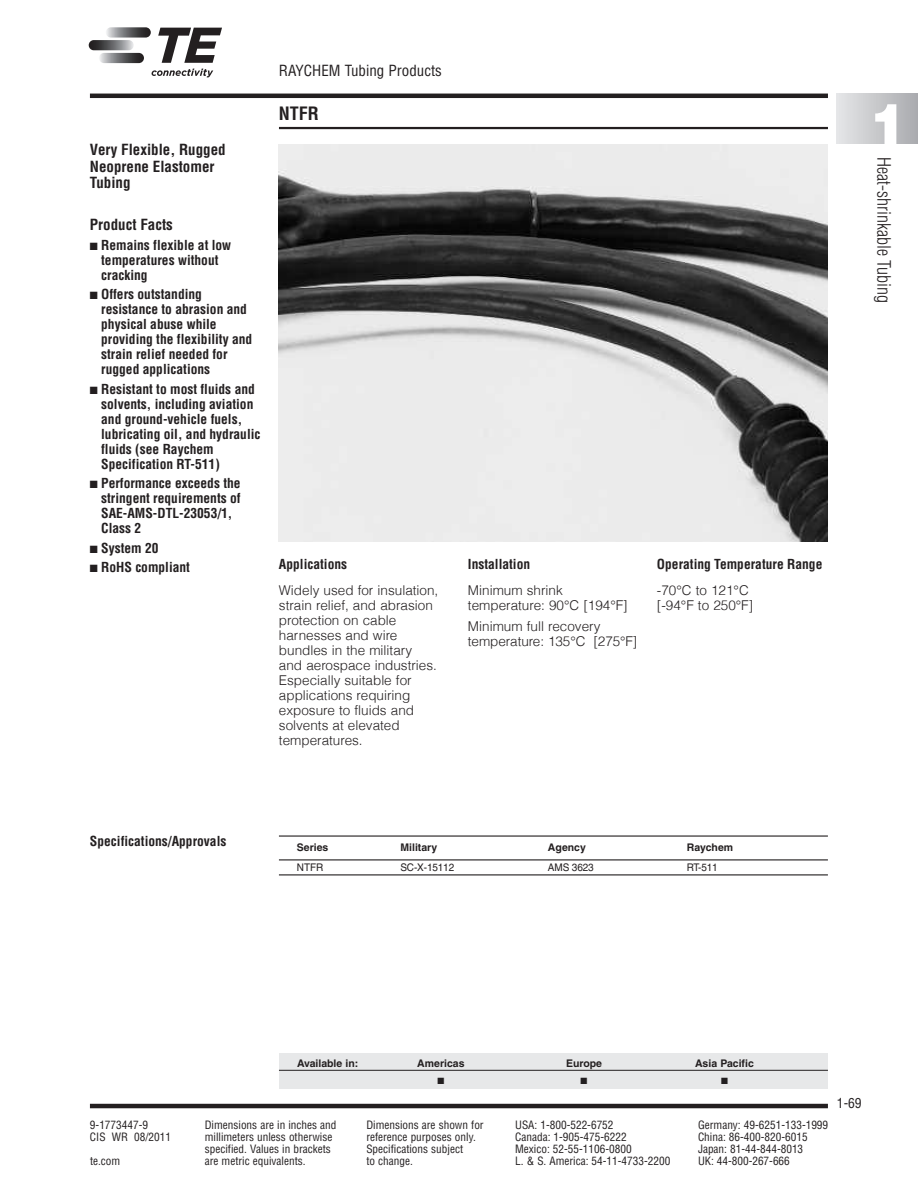
<style>
.page{position:relative;width:918px;height:1188px;background:#fff}
.page>*{position:absolute;margin:0;border:0;box-sizing:border-box;transform-origin:0 0}
.t1{font:900 57px "Helvetica";color:#fff}
.t2{font:300 condensed 18px "Helvetica";color:#231f20}
.t3{font:700 condensed 18px "Helvetica";color:#231f20}
.t4{font:700 condensed 15px/16.5px "Helvetica";color:#231f20}
.t5{font:condensed 15px "Helvetica";color:#231f20}
.t6{font:700 condensed 13.5px/15px "Helvetica";color:#231f20}
.t7{font:300 13.5px/15px "Helvetica";color:#231f20}
.t8{font:condensed 13.5px "Helvetica";color:#231f20}
.t9{font:condensed 11.25px "Helvetica";color:#231f20}
.t10{font:700 10.5px "Helvetica";color:#231f20}
.t11{font:10.5px "Helvetica";letter-spacing:-.01em;color:#231f20;scale:.95 1}
.t12{font:9px "Zapf Dingbats";color:#231f20}
</style>
<div class="page">
<hr style="left:279px;top:127px;width:549px;height:2px;background:#231f20">
<hr style="left:90px;top:94px;width:738px;height:4px;background:#231f20">
<hr style="left:90px;top:1104px;width:738px;height:4px;background:#231f20">
<div style="left:837px;top:94px;width:81px;height:49px;background:linear-gradient(to right,#e5e6e7,#a9aaae)"></div>
<svg style="left:106px;top:27px;width:45px;height:11px"></svg>
<svg style="left:99px;top:53px;width:45px;height:10px"></svg>
<svg style="left:89px;top:40px;width:45px;height:10px"></svg>
<svg style="left:158px;top:28px;width:64px;height:35px"></svg>
<svg style="left:152px;top:69px;width:61px;height:8px"></svg>
<img style="left:279px;top:144px;width:549px;height:397px">
<hr style="left:279px;top:835px;width:549px;height:2px;background:#231f20">
<hr style="left:279px;top:859px;width:549px;height:1px;background:#231f20">
<hr style="left:279px;top:874px;width:549px;height:1px;background:#231f20">
<div style="left:279px;top:1053px;width:549px;height:35px;background:#e7e8e9"></div>
<hr style="left:279px;top:1070px;width:549px;height:1px;background:#231f20">
<p class="t5" style="left:279px;top:62px;width:164px">RAYCHEM Tubing Products</p>
<p class="t4" style="left:90px;top:142px;width:137px">Very Flexible, Rugged<br>Neoprene Elastomer<br>Tubing</p>
<p class="t4" style="left:90px;top:217px;width:84px">Product Facts</p>
<p class="t6" style="left:101px;top:238px;width:132px;text-indent:-11px">■ Remains flexible at low temperatures without cracking</p>
<p class="t6" style="left:101px;top:287px;width:153px;text-indent:-11px">■ Offers outstanding resistance to abrasion and physical abuse while providing the flexibility and strain relief needed for rugged applications</p>
<p class="t6" style="left:101px;top:382px;width:161px;text-indent:-11px">■ Resistant to most fluids and solvents, including aviation and ground-vehicle fuels, lubricating oil, and hydraulic fluids (see Raychem<br>Specification RT-511)</p>
<p class="t6" style="left:101px;top:476px;width:141px;text-indent:-11px">■ Performance exceeds the stringent requirements of<br>SAE-AMS-DTL-23053/1,<br>Class 2</p>
<p class="t6" style="left:90px;top:541px;width:70px">■ System 20</p>
<p class="t6" style="left:90px;top:560px;width:102px">■ RoHS compliant</p>
<h2 class="t3" style="left:279px;top:103px;width:41px">NTFR</h2>
<p class="t6" style="left:279px;top:557px;width:70px">Applications</p>
<p class="t7" style="left:279px;top:584px;width:161px">Widely used for insulation, strain relief, and abrasion protection on cable harnesses and wire bundles in the military and aerospace industries.<br>Especially suitable for applications requiring exposure to fluids and solvents at elevated temperatures.</p>
<p class="t6" style="left:468px;top:557px;width:64px">Installation</p>
<p class="t7" style="left:468px;top:584px;width:161px">Minimum shrink temperature: 90°C [194°F]</p>
<p class="t7" style="left:468px;top:620px;width:171px">Minimum full recovery temperature: 135°C [275°F]</p>
<p class="t6" style="left:657px;top:557px;width:167px">Operating Temperature Range</p>
<p class="t7" style="left:657px;top:584px;width:98px">-70°C to 121°C [-94°F to 250°F]</p>
<p class="t6" style="left:90px;top:833px;width:138px">Specifications/Approvals</p>
<p class="t10" style="left:297px;top:843px;width:33px">Series</p>
<p class="t10" style="left:400px;top:843px;width:38px">Military</p>
<p class="t10" style="left:548px;top:843px;width:39px">Agency</p>
<p class="t10" style="left:687px;top:843px;width:48px">Raychem</p>
<p class="t11" style="left:297px;top:863px;width:29px">NTFR</p>
<p class="t11" style="left:400px;top:863px;width:58px">SC-X-15112</p>
<p class="t11" style="left:548px;top:863px;width:50px">AMS 3623</p>
<p class="t11" style="left:687px;top:863px;width:34px">RT-511</p>
<h1 class="t1" style="left:870px;top:92px;width:40px">1</h1>
<h2 class="t2" style="left:894px;top:157px;width:147px;rotate:90deg">Heat-shrinkable Tubing</h2>
<p class="t10" style="left:297px;top:1059px;width:63px">Available in:</p>
<p class="t10" style="left:417px;top:1059px;width:49px">Americas</p>
<p class="t10" style="left:566px;top:1059px;width:37px">Europe</p>
<p class="t10" style="left:695px;top:1059px;width:60px">Asia Pacific</p>
<p class="t12" style="left:438px;top:1076px;width:8px">■</p>
<p class="t12" style="left:581px;top:1076px;width:8px">■</p>
<p class="t12" style="left:721px;top:1076px;width:8px">■</p>
<p class="t9" style="left:90px;top:1118px;width:60px">9-1773447-9</p>
<p class="t9" style="left:205px;top:1118px;width:133px">Dimensions are in inches and</p>
<p class="t9" style="left:366px;top:1118px;width:119px">Dimensions are shown for</p>
<p class="t9" style="left:515px;top:1118px;width:100px">USA: 1-800-522-6752</p>
<p class="t9" style="left:698px;top:1118px;width:132px">Germany: 49-6251-133-1999</p>
<p class="t9" style="left:90px;top:1130px;width:83px">CIS WR 08/2011</p>
<p class="t9" style="left:205px;top:1130px;width:129px">millimeters unless otherwise</p>
<p class="t9" style="left:366px;top:1130px;width:111px">reference purposes only.</p>
<p class="t9" style="left:515px;top:1130px;width:113px">Canada: 1-905-475-6222</p>
<p class="t9" style="left:698px;top:1130px;width:111px">China: 86-400-820-6015</p>
<p class="t9" style="left:205px;top:1142px;width:128px">specified. Values in brackets</p>
<p class="t9" style="left:366px;top:1142px;width:98px">Specifications subject</p>
<p class="t9" style="left:515px;top:1142px;width:118px">Mexico: 52-55-1106-0800</p>
<p class="t9" style="left:698px;top:1142px;width:107px">Japan: 81-44-844-8013</p>
<p class="t9" style="left:90px;top:1154px;width:32px">te.com</p>
<p class="t9" style="left:205px;top:1154px;width:102px">are metric equivalents.</p>
<p class="t9" style="left:366px;top:1154px;width:48px">to change.</p>
<p class="t9" style="left:515px;top:1154px;width:157px">L. &amp; S. America: 54-11-4733-2200</p>
<p class="t9" style="left:698px;top:1154px;width:93px">UK: 44-800-267-666</p>
<p class="t8" style="left:837px;top:1096px;width:26px">1-69</p>
</div>
